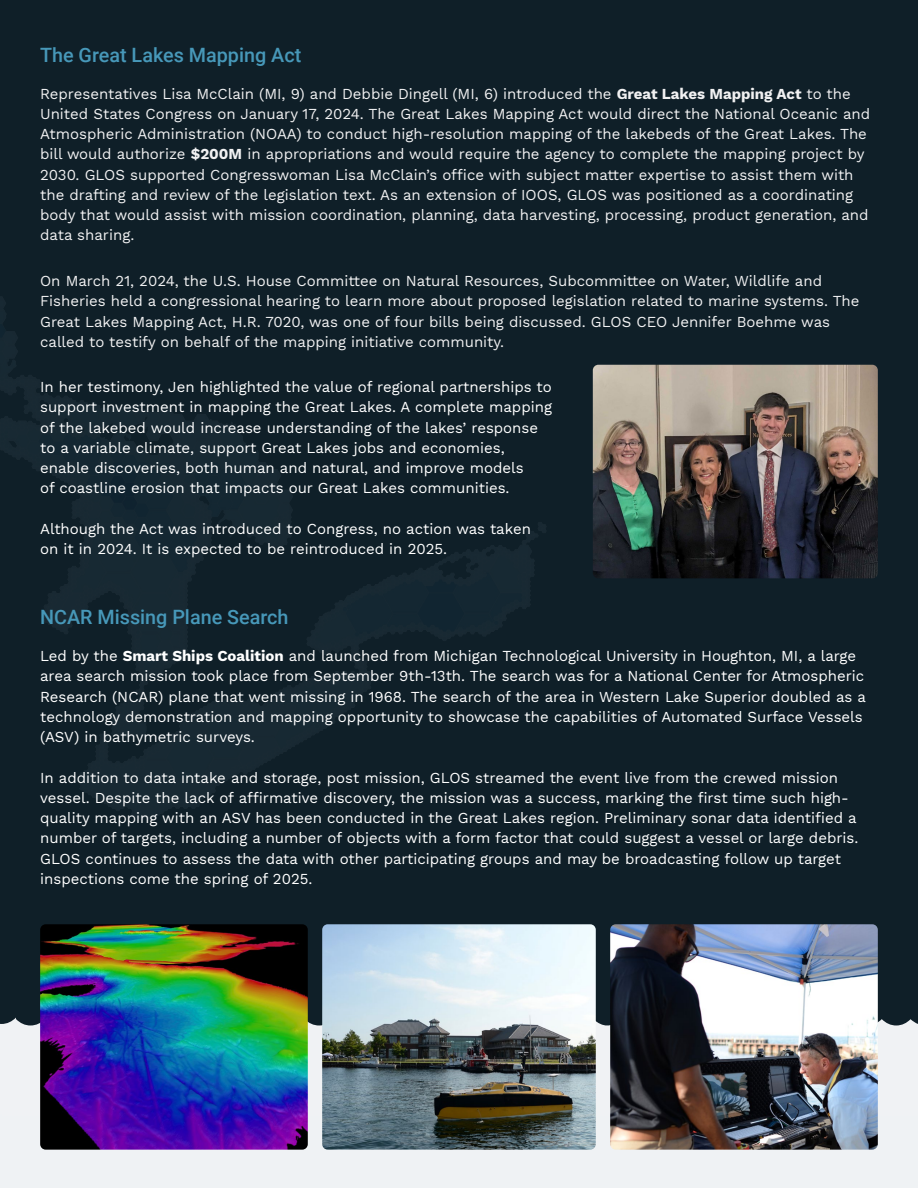
<style>
.page{position:relative;width:918px;height:1188px;background:#0f1f28}
.page>*{position:absolute;margin:0;border:0;box-sizing:border-box;transform-origin:0 0}
.t1{font:500 19.8px "Roboto";color:#4798b9}
.t2{font:15px/20.2px "Work Sans";color:#fff}
.t3{font:15px/20.2px "Work Sans";color:#f1f1f2}
.s1{font-weight:700}
</style>
<div class="page">
<img style="left:0;top:301px;width:593px;height:517px">
<div style="left:0;top:1067px;width:918px;height:121px;background:#eff2f4"></div>
<svg style="left:16px;top:1019px;width:902px;height:48px;background:#dadde0"></svg>
<svg style="left:0;top:1018px;width:16px;height:49px"></svg>
<img style="left:40px;top:924px;width:268px;height:226px">
<img style="left:322px;top:924px;width:274px;height:226px">
<img style="left:610px;top:924px;width:268px;height:226px">
<img style="left:593px;top:365px;width:285px;height:213px">
<h1 class="t1" style="left:40px;top:41px;width:263px">The Great Lakes Mapping Act</h1>
<p class="t3" style="left:40px;top:83px;width:832px">Representatives Lisa McClain (MI, 9) and Debbie Dingell (MI, 6) introduced the <span class="s1">Great Lakes Mapping Act</span> to the United States Congress on January 17, 2024. The Great Lakes Mapping Act would direct the National Oceanic and Atmospheric Administration (NOAA) to conduct high-resolution mapping of the lakebeds of the Great Lakes. The bill would authorize <span class="s1">$200M</span> in appropriations and would require the agency to complete the mapping project by 2030. GLOS supported Congresswoman Lisa McClain’s office with subject matter expertise to assist them with the drafting and review of the legislation text. As an extension of IOOS, GLOS was positioned as a coordinating body that would assist with mission coordination, planning, data harvesting, processing, product generation, and data sharing.</p>
<p class="t3" style="left:40px;top:270px;width:821px">On March 21, 2024, the U.S. House Committee on Natural Resources, Subcommittee on Water, Wildlife and Fisheries held a congressional hearing to learn more about proposed legislation related to marine systems. The Great Lakes Mapping Act, H.R. 7020, was one of four bills being discussed. GLOS CEO Jennifer Boehme was called to testify on behalf of the mapping initiative community.</p>
<p class="t2" style="left:40px;top:376px;width:513px">In her testimony, Jen highlighted the value of regional partnerships to support investment in mapping the Great Lakes. A complete mapping of the lakebed would increase understanding of the lakes’ response to a variable climate, support Great Lakes jobs and economies, enable discoveries, both human and natural, and improve models<br>of coastline erosion that impacts our Great Lakes communities.</p>
<p class="t2" style="left:40px;top:518px;width:492px">Although the Act was introduced to Congress, no action was taken on it in 2024. It is expected to be reintroduced in 2025.</p>
<h1 class="t1" style="left:40px;top:604px;width:250px">NCAR Missing Plane Search</h1>
<p class="t2" style="left:40px;top:645px;width:827px">Led by the <span class="s1">Smart Ships Coalition</span> and launched from Michigan Technological University in Houghton, MI, a large area search mission took place from September 9th-13th. The search was for a National Center for Atmospheric Research (NCAR) plane that went missing in 1968. The search of the area in Western Lake Superior doubled as a technology demonstration and mapping opportunity to showcase the capabilities of Automated Surface Vessels (ASV) in bathymetric surveys.</p>
<p class="t2" style="left:40px;top:767px;width:820px">In addition to data intake and storage, post mission, GLOS streamed the event live from the crewed mission vessel. Despite the lack of affirmative discovery, the mission was a success, marking the first time such high&shy;quality mapping with an ASV has been conducted in the Great Lakes region. Preliminary sonar data identified a number of targets, including a number of objects with a form factor that could suggest a vessel or large debris.<br>GLOS continues to assess the data with other participating groups and may be broadcasting follow up target inspections come the spring of 2025.</p>
</div>
